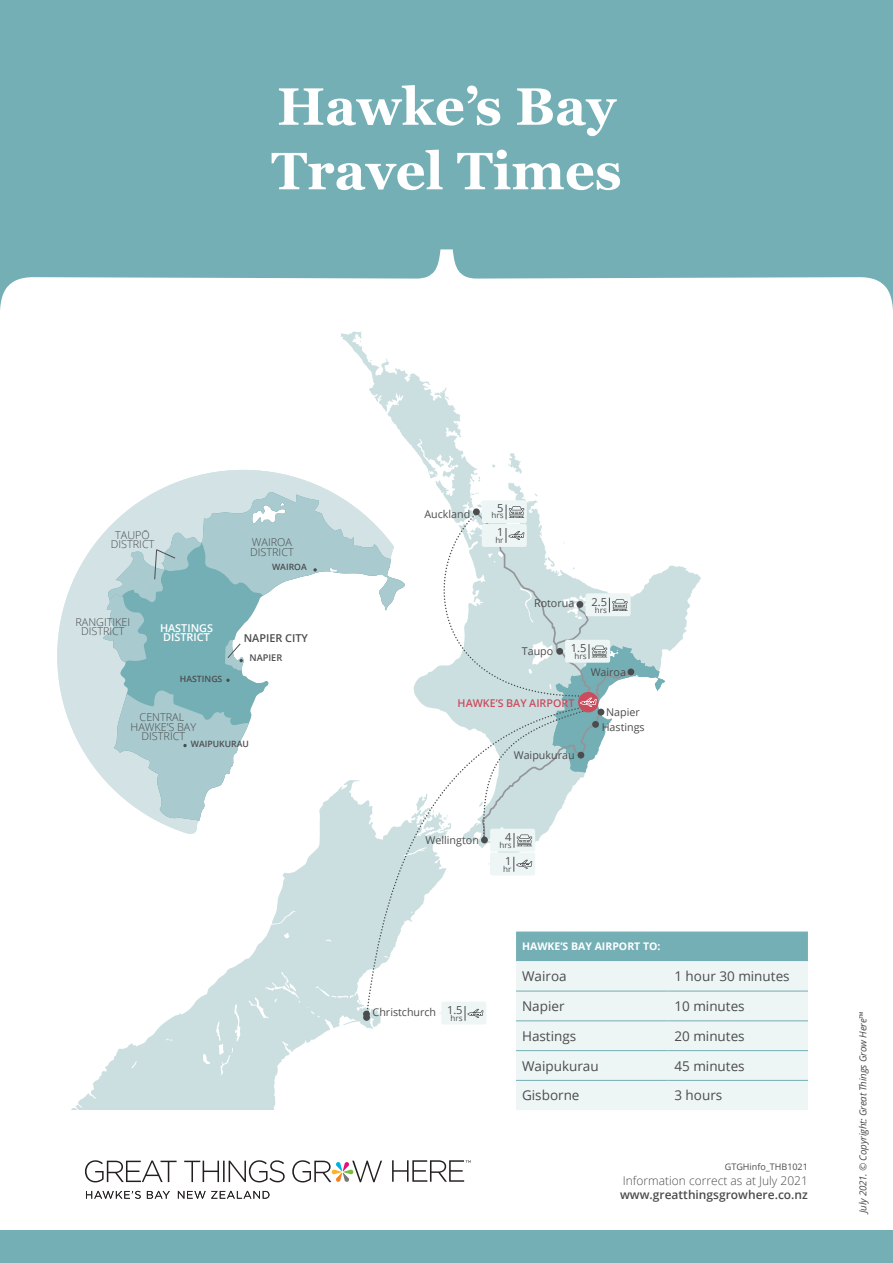
<style>
.page{position:relative;width:893px;height:1263px;background:#fff}
.page>*{position:absolute;margin:0;border:0;box-sizing:border-box;transform-origin:0 0}
.t1{font:700 52.5px/64.5px "Georgia";color:#fff}
.t2{font:13.5px "Open Sans";color:#4b4c4d}
.t3{font:300 12px "Open Sans";color:#4b4c4d}
.t4{font:600 12px "Open Sans";color:#4b4c4d}
.t5{font:11.1px "Open Sans";color:#4b4c4d}
.t6{font:300 10.8px/9.6px "Open Sans";color:#4b4c4d;text-align:center}
.t7{font:600 10.8px/9.6px "Open Sans";color:#fff}
.t8{font:600 10.8px "Open Sans";color:#4b4c4d}
.t9{font:10.65px/15.3px "Open Sans";color:#4b4c4d;text-align:center}
.t10{font:600 10.65px "Open Sans";color:#cb4c5d}
.t11{font:700 10.5px "Open Sans";color:#fff}
.t12{font:italic 9.75px "Open Sans";letter-spacing:-.02em;color:#4b4c4d}
.t13{font:600 9.3px "Open Sans";color:#4b4c4d}
.t14{font:9px "Open Sans";color:#4b4c4d}
.t15{font:600 8.7px "Open Sans";color:#4b4c4d}
.t16{font:8.1px "Open Sans";color:#4b4c4d}
</style>
<div class="page">
<div style="left:0;top:0;width:893px;height:333px;background:#74afb5"></div>
<div style="left:0;top:1230px;width:893px;height:33px;background:#74afb5"></div>
<svg style="left:184px;top:1160px;width:101px;height:22px"></svg>
<svg style="left:85px;top:1160px;width:92px;height:22px"></svg>
<svg style="left:292px;top:1160px;width:90px;height:22px"></svg>
<svg style="left:392px;top:1160px;width:79px;height:22px"></svg>
<svg style="left:86px;top:1191px;width:55px;height:8px"></svg>
<svg style="left:147px;top:1191px;width:23px;height:8px"></svg>
<svg style="left:178px;top:1191px;width:91px;height:8px"></svg>
<svg style="left:0;top:249px;width:893px;height:84px;fill:#fff"></svg>
<svg style="left:340px;top:331px;width:361px;height:320px"></svg>
<svg style="left:71px;top:842px;width:310px;height:268px"></svg>
<svg style="left:516px;top:931px;width:292px;height:179px;background:#dbeaeb"></svg>
<hr style="left:516px;top:991px;width:152px;height:1px;background:#74afb5">
<hr style="left:668px;top:991px;width:140px;height:1px;background:#74afb5">
<hr style="left:516px;top:1020px;width:152px;height:1px;background:#74afb5">
<hr style="left:668px;top:1020px;width:140px;height:1px;background:#74afb5">
<hr style="left:516px;top:1050px;width:152px;height:1px;background:#74afb5">
<hr style="left:668px;top:1050px;width:140px;height:1px;background:#74afb5">
<hr style="left:516px;top:1080px;width:152px;height:1px;background:#74afb5">
<hr style="left:668px;top:1080px;width:140px;height:1px;background:#74afb5">
<div style="left:363px;top:1014px;width:7px;height:7px;background:#4b4c4d;border-radius:50%"></div>
<svg style="left:57px;top:470px;width:372px;height:372px"></svg>
<svg style="left:103px;top:671px;width:302px;height:149px"></svg>
<svg style="left:103px;top:492px;width:302px;height:179px"></svg>
<svg style="left:114px;top:690px;width:135px;height:130px"></svg>
<svg style="left:226px;top:678px;width:4px;height:4px"></svg>
<svg style="left:366px;top:706px;width:216px;height:304px"></svg>
<svg style="left:439px;top:1001px;width:47px;height:23px"></svg>
<svg style="left:420px;top:500px;width:245px;height:375px"></svg>
<div style="left:473px;top:508px;width:7px;height:7px;background:#4b4c4d;border-radius:50%"></div>
<div style="left:627px;top:668px;width:7px;height:7px;background:#4b4c4d;border-radius:50%"></div>
<div style="left:363px;top:1010px;width:7px;height:7px;background:#4b4c4d;border-radius:50%"></div>
<h1 class="t1" style="left:271px;top:72px;width:352px">Hawke’s Bay<br>Travel Times</h1>
<p class="t6" style="left:111px;top:530px;width:45px">TAUPŌ<br>DISTRICT</p>
<p class="t6" style="left:75px;top:617px;width:56px">RANGITIKEI<br>DISTRICT</p>
<p class="t7" style="left:160px;top:623px;width:55px">HASTINGS<br>DISTRICT</p>
<p class="t15" style="left:180px;top:673px;width:44px">HASTINGS</p>
<p class="t6" style="left:250px;top:537px;width:45px;text-align:left">WAIROA<br>DISTRICT</p>
<p class="t15" style="left:272px;top:561px;width:36px">WAIROA</p>
<p class="t8" style="left:244px;top:631px;width:66px">NAPIER CITY</p>
<p class="t13" style="left:249px;top:652px;width:34px">NAPIER</p>
<p class="t6" style="left:131px;top:712px;width:67px">CENTRAL<br>HAWKE’S BAY<br>DISTRICT</p>
<p class="t15" style="left:191px;top:738px;width:60px">WAIPUKURAU</p>
<p class="t9" style="left:424px;top:506px;width:47px">Auckland</p>
<p class="t5" style="left:497px;top:501px;width:8px">5</p>
<p class="t16" style="left:492px;top:510px;width:14px">hrs</p>
<p class="t5" style="left:497px;top:524px;width:8px">1</p>
<p class="t16" style="left:495px;top:534px;width:10px">hr</p>
<p class="t9" style="left:534px;top:595px;width:42px">Rotorua</p>
<p class="t5" style="left:591px;top:594px;width:17px">2.5</p>
<p class="t16" style="left:595px;top:604px;width:14px">hrs</p>
<p class="t9" style="left:522px;top:643px;width:33px">Taupo</p>
<p class="t5" style="left:571px;top:640px;width:17px">1.5</p>
<p class="t16" style="left:574px;top:650px;width:14px">hrs</p>
<p class="t9" style="left:591px;top:664px;width:37px">Wairoa</p>
<p class="t10" style="left:458px;top:696px;width:118px">HAWKE’S BAY AIRPORT</p>
<p class="t9" style="left:514px;top:747px;width:62px">Waipukurau</p>
<p class="t9" style="left:602px;top:704px;width:45px">Napier<br>Hastings</p>
<p class="t9" style="left:426px;top:832px;width:55px">Wellington</p>
<p class="t5" style="left:505px;top:829px;width:8px">4</p>
<p class="t16" style="left:499px;top:839px;width:14px">hrs</p>
<p class="t5" style="left:505px;top:853px;width:8px">1</p>
<p class="t16" style="left:503px;top:863px;width:10px">hr</p>
<p class="t9" style="left:373px;top:1004px;width:65px">Christchurch</p>
<p class="t5" style="left:447px;top:1002px;width:17px">1.5</p>
<p class="t16" style="left:451px;top:1012px;width:14px">hrs</p>
<p class="t11" style="left:522px;top:939px;width:140px">HAWKE’S BAY AIRPORT TO:</p>
<p class="t2" style="left:522px;top:967px;width:46px">Wairoa</p>
<p class="t2" style="left:674px;top:967px;width:117px">1 hour 30 minutes</p>
<p class="t2" style="left:522px;top:997px;width:44px">Napier</p>
<p class="t2" style="left:674px;top:997px;width:72px">10 minutes</p>
<p class="t2" style="left:522px;top:1027px;width:56px">Hastings</p>
<p class="t2" style="left:674px;top:1027px;width:72px">20 minutes</p>
<p class="t2" style="left:522px;top:1056px;width:78px">Waipukurau</p>
<p class="t2" style="left:674px;top:1056px;width:72px">45 minutes</p>
<p class="t2" style="left:522px;top:1086px;width:59px">Gisborne</p>
<p class="t2" style="left:674px;top:1086px;width:49px">3 hours</p>
<p class="t14" style="left:725px;top:1161px;width:85px">GTGHinfo_THB1021</p>
<p class="t3" style="left:623px;top:1172px;width:187px">Information correct as at July 2021</p>
<p class="t4" style="left:620px;top:1186px;width:189px">www.greatthingsgrowhere.co.nz</p>
<p class="t12" style="left:856px;top:1213px;width:203px;rotate:-90deg">July 2021. © Copyright: Great Things Grow Here™</p>
</div>
